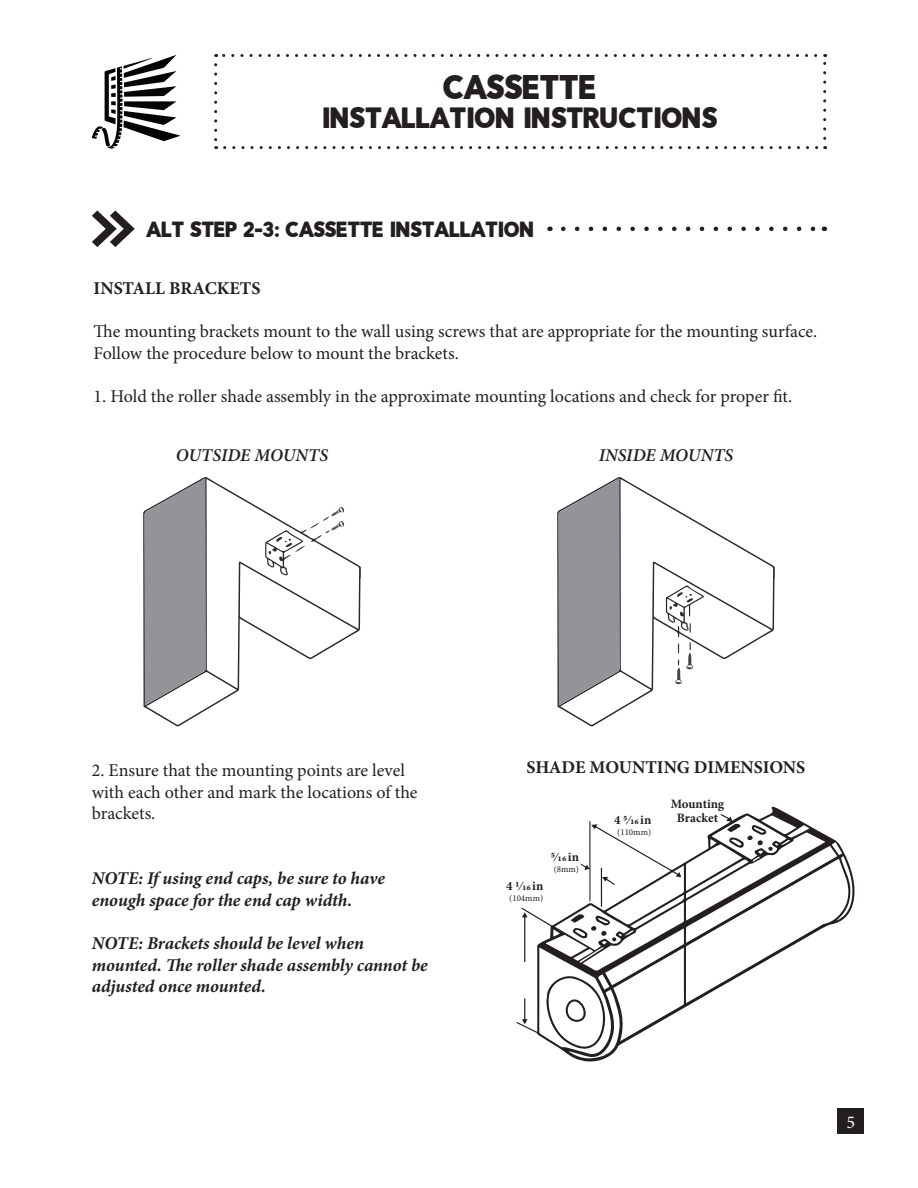
<style>
.page{position:relative;width:918px;height:1188px;background:#fff}
.page>*{position:absolute;margin:0;border:0;box-sizing:border-box;transform-origin:0 0}
.t1{font:32.7px "Sovereign";color:#231f20}
.t2{font:28.05px "Sovereign";color:#231f20}
.t3{font:21px "Sovereign";color:#231f20}
.t4{font:18px/21.6px "Minion Pro";letter-spacing:-.005em;color:#231f20}
.t5{font:italic 700 18px/21.6px "Minion Pro";letter-spacing:-.005em;color:#231f20}
.t6{font:700 18px "Minion Pro";color:#231f20}
.t7{font:italic 600 18px "Minion Pro";color:#231f20}
.t8{font:18px "Minion Pro";color:#fff}
.t9{font:700 12.9px "Minion Pro";color:#231f20}
.t10{font:9px "Minion Pro";color:#231f20}
</style>
<div class="page">
<svg style="left:214px;top:65px;width:3px;height:84px"></svg>
<svg style="left:225px;top:146px;width:601px;height:3px"></svg>
<svg style="left:823px;top:54px;width:3px;height:84px"></svg>
<svg style="left:216px;top:54px;width:600px;height:3px"></svg>
<svg style="left:92px;top:55px;width:89px;height:94px"></svg>
<div style="left:838px;top:1109px;width:26px;height:25px;background:#231f20"></div>
<svg style="left:92px;top:211px;width:43px;height:36px"></svg>
<svg style="left:563px;top:227px;width:253px;height:4px"></svg>
<svg style="left:516px;top:807px;width:339px;height:255px"></svg>
<svg style="left:580px;top:821px;width:10px;height:80px"></svg>
<svg style="left:601px;top:867px;width:14px;height:40px"></svg>
<svg style="left:522px;top:912px;width:6px;height:50px"></svg>
<svg style="left:522px;top:998px;width:6px;height:26px"></svg>
<svg style="left:571px;top:914px;width:45px;height:27px"></svg>
<svg style="left:727px;top:824px;width:46px;height:27px"></svg>
<svg style="left:546px;top:973px;width:60px;height:77px"></svg>
<svg style="left:143px;top:477px;width:218px;height:250px"></svg>
<svg style="left:145px;top:478px;width:61px;height:228px;background:#9fa1a3"></svg>
<svg style="left:265px;top:507px;width:79px;height:69px"></svg>
<svg style="left:557px;top:477px;width:218px;height:250px"></svg>
<svg style="left:675px;top:642px;width:19px;height:42px"></svg>
<svg style="left:559px;top:478px;width:61px;height:228px;background:#9fa1a3"></svg>
<svg style="left:666px;top:585px;width:38px;height:48px"></svg>
<p class="t1" style="left:444px;top:73px;width:155px">CASSETTE</p>
<p class="t2" style="left:322px;top:106px;width:397px">INSTALLATION INSTRUCTIONS</p>
<p class="t3" style="left:147px;top:220px;width:389px">ALT Step 2-3: CASSETTE INSTALLATION</p>
<p class="t6" style="left:94px;top:275px;width:169px">INSTALL BRACKETS</p>
<p class="t4" style="left:94px;top:321px;width:725px">The mounting brackets mount to the wall using screws that are appropriate for the mounting surface.<br>Follow the procedure below to mount the brackets.</p>
<p class="t4" style="left:94px;top:385px;width:700px">1. Hold the roller shade assembly in the approximate mounting locations and check for proper fit.</p>
<p class="t7" style="left:176px;top:443px;width:154px">OUTSIDE MOUNTS</p>
<p class="t7" style="left:599px;top:443px;width:136px">INSIDE MOUNTS</p>
<p class="t4" style="left:92px;top:760px;width:327px">2. Ensure that the mounting points are level with each other and mark the locations of the brackets.</p>
<p class="t5" style="left:92px;top:867px;width:295px">NOTE: If using end caps, be sure to have enough space for the end cap width.</p>
<p class="t5" style="left:92px;top:932px;width:337px">NOTE: Brackets should be level when mounted. The roller shade assembly cannot be adjusted once mounted.</p>
<p class="t6" style="left:527px;top:754px;width:280px">SHADE MOUNTING DIMENSIONS</p>
<p class="t9" style="left:671px;top:795px;width:55px">Mounting</p>
<p class="t9" style="left:614px;top:811px;width:39px">4 5/16 in</p>
<p class="t9" style="left:677px;top:809px;width:43px">Bracket</p>
<p class="t10" style="left:617px;top:826px;width:35px">(110mm)</p>
<p class="t9" style="left:551px;top:848px;width:30px">5/16 in</p>
<p class="t10" style="left:554px;top:863px;width:27px">(8mm)</p>
<p class="t9" style="left:506px;top:877px;width:39px">4 1/16 in</p>
<p class="t10" style="left:509px;top:893px;width:35px">(104mm)</p>
<p class="t8" style="left:847px;top:1110px;width:10px">5</p>
</div>
